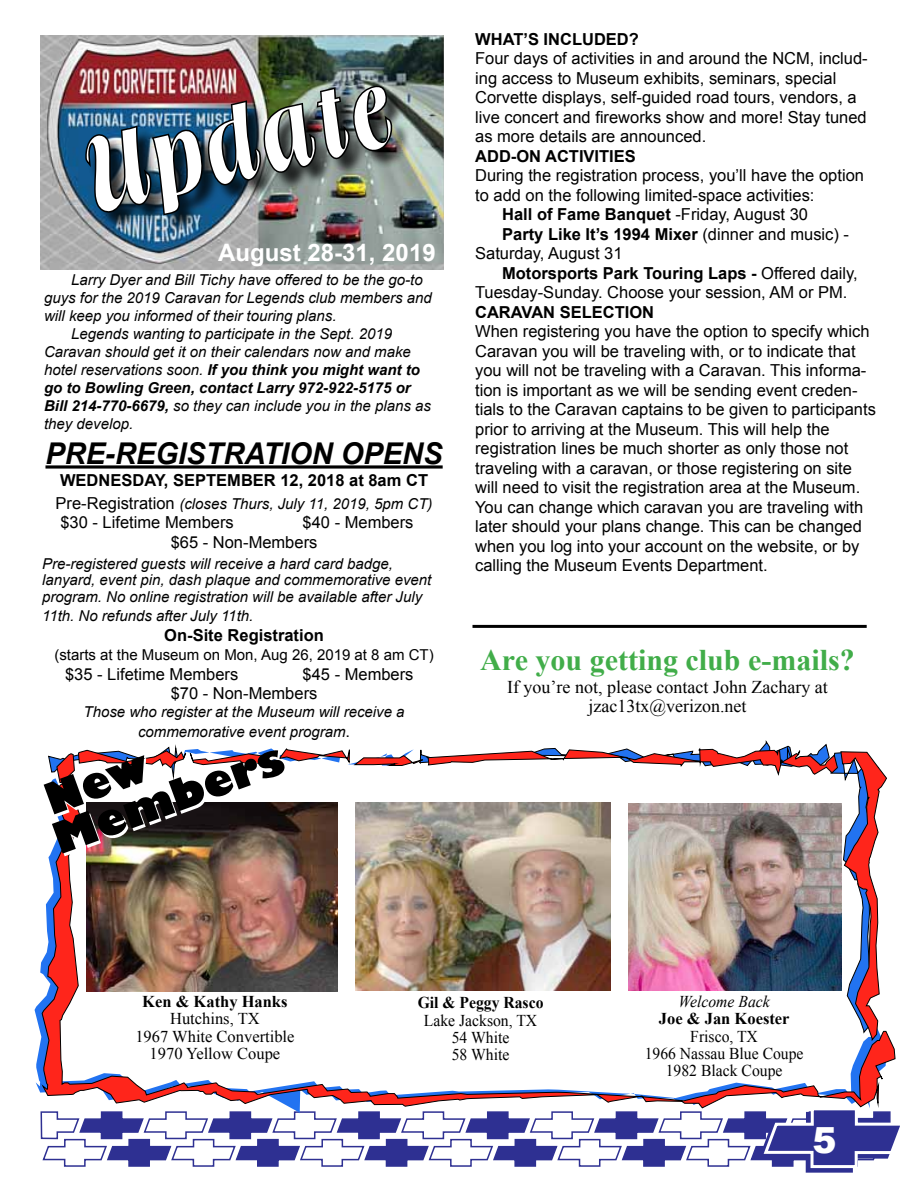
<style>
.page{position:relative;width:918px;height:1188px;background:#fff}
.page>*{position:absolute;margin:0;border:0;box-sizing:border-box;transform-origin:0 0}
.t1{font:90px "Broach Normal";color:#fff}
.t2{font:800 42.3px/39.8px "Gill Sans";color:#000}
.t3{font:900 36px "Arial";color:#fff}
.t4{font:700 30px "Times New Roman";color:#41ad49}
.t5{font:italic 700 30px "Arial";color:#000}
.t6{font:700 24px "Arial";color:#fff}
.t7{font:18px/19.5px "Times New Roman";color:#000;text-align:center}
.t8{font:16.5px/19.5px "Arial";color:#000}
.t9{font:700 16.5px "Arial";color:#000}
.t10{font:16.5px/17.2px "Times New Roman";color:#000;text-align:center;scale:.95 1}
.t11{font:16.5px/17.2px "Times New Roman";color:#000;text-align:center}
.t12{font:700 16.5px "Times New Roman";color:#000}
.t13{font:700 16.5px "Times New Roman";color:#000;scale:.95 1}
.t14{font:italic 16.5px "Times New Roman";color:#000;scale:.95 1}
.t15{font:italic 15px/16.5px "Arial";color:#000}
.t16{font:italic 700 15px "Arial";color:#000}
.t17{font:15px "Arial";color:#000}
.s1{font-weight:400}
.s2{font-weight:700}
.s3{font-style:normal;font-size:16.5px}
</style>
<div class="page">
<img style="left:40px;top:35px;width:404px;height:234px">
<svg style="left:45px;top:465px;width:398px;height:4px;background:#363636"></svg>
<svg style="left:40px;top:1111px;width:860px;height:62px"></svg>
<svg style="left:35px;top:964px;width:851px;height:149px"></svg>
<svg style="left:41px;top:901px;width:855px;height:207px"></svg>
<svg style="left:48px;top:740px;width:839px;height:301px"></svg>
<img style="left:629px;top:804px;width:212px;height:186px">
<img style="left:355px;top:802px;width:255px;height:188px">
<div style="left:88px;top:88px;width:323px;height:146px;background:#000;opacity:.75"></div>
<img style="left:84px;top:84px;width:310px;height:186px">
<img style="left:86px;top:802px;width:252px;height:190px">
<hr style="left:472px;top:625px;width:395px;height:3px;background:#000">
<h1 class="t1" style="left:71px;top:120px;width:315px;rotate:-13deg">Update</h1>
<h3 class="t6" style="left:218px;top:237px;width:219px">August 28-31, 2019</h3>
<p class="t15" style="left:71px;top:272px;width:353px">Larry Dyer and Bill Tichy have offered to be the go-to</p>
<p class="t15" style="left:44px;top:290px;width:389px">guys for the 2019 Caravan for Legends club members and</p>
<p class="t15" style="left:44px;top:308px;width:294px">will keep you informed of their touring plans.</p>
<p class="t15" style="left:71px;top:326px;width:323px">Legends wanting to participate in the Sept. 2019</p>
<p class="t15" style="left:44px;top:344px;width:368px">Caravan should get it on their calendars now and make</p>
<p class="t16" style="left:44px;top:360px;width:377px"><span class="s1">hotel reservations soon.</span> If you think you might want to</p>
<p class="t16" style="left:44px;top:378px;width:368px">go to Bowling Green, contact Larry 972-922-5175 or</p>
<p class="t15" style="left:44px;top:398px;width:388px"><span class="s2">Bill 214-770-6679,</span> so they can include you in the plans as</p>
<p class="t15" style="left:44px;top:416px;width:91px">they develop.</p>
<h3 class="t5" style="left:45px;top:433px;width:399px">PRE-REGISTRATION OPENS</h3>
<p class="t9" style="left:60px;top:470px;width:370px">WEDNESDAY, SEPTEMBER 12, 2018 at 8am CT</p>
<p class="t15" style="left:56px;top:496px;width:378px"><span class="s3">Pre-Registration</span> (closes Thurs, July 11, 2019, 5pm CT)</p>
<p class="t8" style="left:60px;top:513px;width:175px">$30 - Lifetime Members</p>
<p class="t8" style="left:171px;top:513px;width:244px;text-indent:132px">$40 - Members $65 - Non-Members</p>
<p class="t15" style="left:42px;top:556px;width:391px">Pre-registered guests will receive a hard card badge, lanyard, event pin, dash plaque and commemorative event program. No online registration will be available after July</p>
<p class="t15" style="left:42px;top:608px;width:213px">11th. No refunds after July 11th.</p>
<p class="t9" style="left:164px;top:624px;width:161px">On-Site Registration</p>
<p class="t17" style="left:54px;top:645px;width:381px">(starts at the Museum on Mon, Aug 26, 2019 at 8 am CT)</p>
<p class="t8" style="left:65px;top:664px;width:175px">$35 - Lifetime Members</p>
<p class="t8" style="left:171px;top:664px;width:244px;text-indent:132px">$45 - Members $70 - Non-Members</p>
<p class="t15" style="left:84px;top:703px;width:322px;line-height:19.5px;text-align:center">Those who register at the Museum will receive a commemorative event program<span class="s3">.</span></p>
<h2 class="t2" style="left:35px;top:787px;width:244px;rotate:-20deg">New<br>Members</h2>
<p class="t9" style="left:475px;top:28px;width:27px">What</p>
<p class="t9" style="left:523px;top:28px;width:37px">’s Incl</p>
<p class="t9" style="left:582px;top:28px;width:24px">uded</p>
<p class="t9" style="left:629px;top:28px;width:12px">?</p>
<p class="t8" style="left:475px;top:49px;width:394px">Four days of activities in and around the NCM, includ&shy;ing access to Museum exhibits, seminars, special Corvette displays, self-guided road tours, vendors, a live concert and fireworks show and more! Stay tuned as more details are announced.</p>
<p class="t9" style="left:475px;top:145px;width:129px">Add -On Activities</p>
<p class="t8" style="left:475px;top:166px;width:390px">During the registration process, you’ll have the option</p>
<p class="t8" style="left:475px;top:185px;width:341px">to add on the following limited-space activities:</p>
<p class="t9" style="left:502px;top:203px;width:307px">Hall of Fame Banquet <span class="s1">-Friday, August 30</span></p>
<p class="t9" style="left:502px;top:223px;width:348px">Party Like It’s 1994 Mixer <span class="s1">(dinner and music) -</span></p>
<p class="t8" style="left:475px;top:244px;width:149px">Saturday, August 31</p>
<p class="t9" style="left:502px;top:262px;width:357px">Motorsports Park Touring Laps - <span class="s1">Offered daily,</span></p>
<p class="t8" style="left:475px;top:283px;width:374px">Tuesday-Sunday. Choose your session, AM or PM.</p>
<p class="t9" style="left:475px;top:301px;width:25px">Cara</p>
<p class="t9" style="left:522px;top:301px;width:61px">van Selection</p>
<p class="t8" style="left:475px;top:322px;width:402px">When registering you have the option to specify which Caravan you will be traveling with, or to indicate that you will not be traveling with a Caravan. This informa&shy;tion is important as we will be sending event creden&shy;tials to the Caravan captains to be given to participants prior to arriving at the Museum. This will help the registration lines be much shorter as only those not traveling with a caravan, or those registering on site will need to visit the registration area at the Museum.<br>You can change which caravan you are traveling with later should your plans change. This can be changed when you log into your account on the website, or by calling the Museum Events Department.</p>
<h3 class="t4" style="left:480px;top:640px;width:376px">Are you getting club e-mails?</h3>
<p class="t7" style="left:507px;top:677px;width:322px">If you’re not, please contact John Zachary at jzac13tx@verizon.net</p>
<p class="t12" style="left:142px;top:990px;width:147px">Ken &amp; Kathy Hanks</p>
<p class="t11" style="left:135px;top:1010px;width:161px">Hutchins, TX<br>1967 White Convertible<br>1970 Yellow Coupe</p>
<p class="t13" style="left:418px;top:991px;width:134px">Gil &amp; Peggy Rasco</p>
<p class="t10" style="left:424px;top:1011px;width:121px">Lake Jackson, TX<br>54 White<br>58 White</p>
<p class="t14" style="left:679px;top:990px;width:98px">Welcome Back</p>
<p class="t12" style="left:659px;top:1008px;width:132px">Joe &amp; Jan Koester</p>
<p class="t10" style="left:645px;top:1027px;width:169px">Frisco, TX<br>1966 Nassau Blue Coupe<br>1982 Black Coupe</p>
<h3 class="t3" style="left:812px;top:1114px;width:26px">5</h3>
</div>
